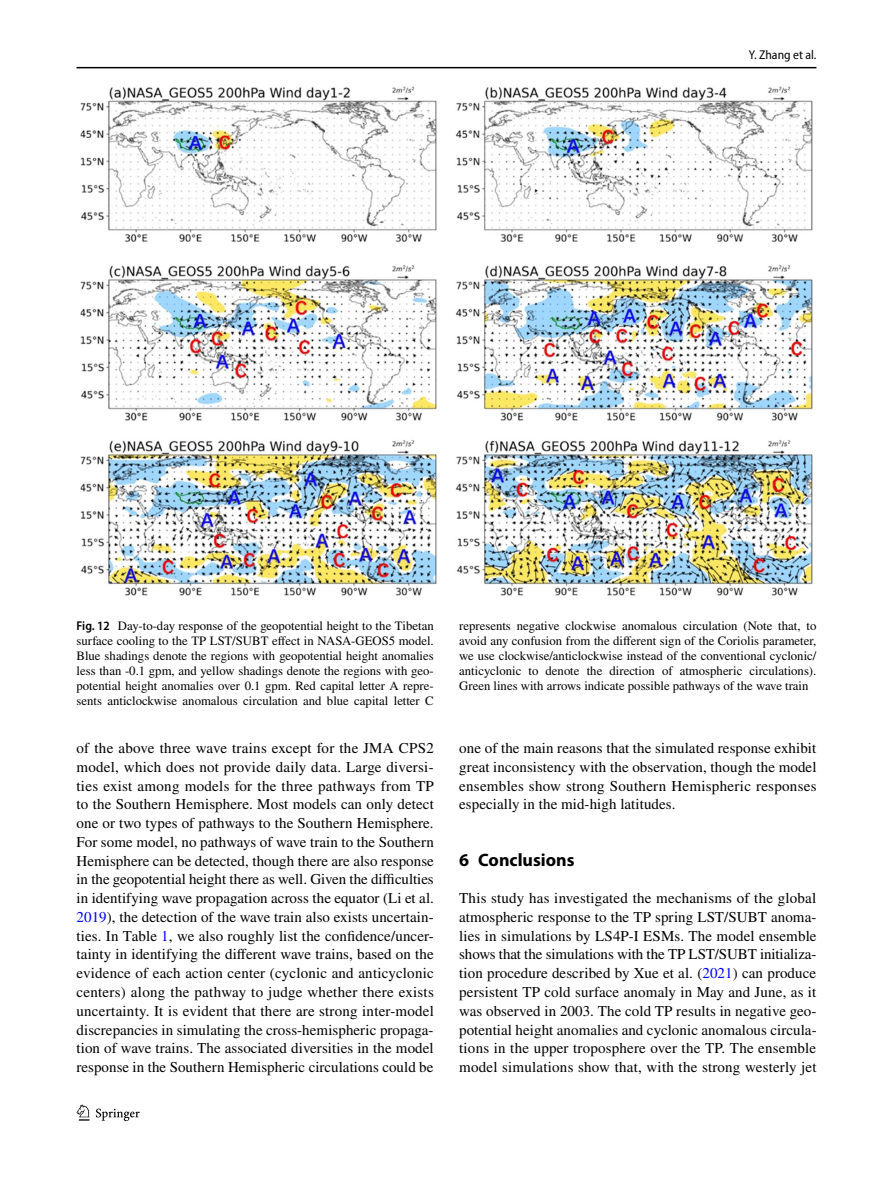
<style>
.page{position:relative;width:893px;height:1187px;background:#fff}
.page>*{position:absolute;margin:0;border:0;box-sizing:border-box;transform-origin:0 0}
.t1{font:700 18px "Myriad Pro";color:#000}
.t2{font:15px/18.8px "STIX";letter-spacing:.005em;color:#000;text-align:justify}
.t3{font:12.75px/15px "STIX";color:#000;text-align:justify}
.t4{font:semi-condensed 12.75px "Myriad Pro";color:#000}
.s1{font-family:"Myriad Pro";font-weight:600;font-stretch:semi-condensed}
.s2{color:#00f}
</style>
<div class="page">
<hr style="left:77px;top:67px;width:739px;height:1px;background:#000">
<svg style="left:77px;top:1104px;width:12px;height:16px"></svg>
<svg style="left:96px;top:1108px;width:44px;height:12px"></svg>
<img style="left:81px;top:87px;width:731px;height:508px">
<p class="t4" style="left:749px;top:48px;width:69px">Y. Zhang et al.</p>
<p class="t3" style="left:77px;top:619px;width:359px"><span class="s1">Fig. 12</span> Day-to-day response of the geopotential height to the Tibetan surface cooling to the TP LST/SUBT effect in NASA-GEOS5 model.<br>Blue shadings denote the regions with geopotential height anomalies less than -0.1 gpm, and yellow shadings denote the regions with geo&shy;potential height anomalies over 0.1 gpm. Red capital letter A repre&shy;sents anticlockwise anomalous circulation and blue capital letter C</p>
<p class="t3" style="left:459px;top:619px;width:359px">represents negative clockwise anomalous circulation (Note that, to avoid any confusion from the different sign of the Coriolis parameter, we use clockwise/anticlockwise instead of the conventional cyclonic/ anticyclonic to denote the direction of atmospheric circulations).<br>Green lines with arrows indicate possible pathways of the wave train</p>
<p class="t2" style="left:77px;top:739px;width:359px">of the above three wave trains except for the JMA CPS2 model, which does not provide daily data. Large diversi&shy;ties exist among models for the three pathways from TP to the Southern Hemisphere. Most models can only detect one or two types of pathways to the Southern Hemisphere.<br>For some model, no pathways of wave train to the Southern Hemisphere can be detected, though there are also response in the geopotential height there as well. Given the difficulties in identifying wave propagation across the equator (Li et al.<br><span class="s2">2019</span>), the detection of the wave train also exists uncertain&shy;ties. In Table <span class="s2">1</span>, we also roughly list the confidence/uncer&shy;tainty in identifying the different wave trains, based on the evidence of each action center (cyclonic and anticyclonic centers) along the pathway to judge whether there exists uncertainty. It is evident that there are strong inter-model discrepancies in simulating the cross-hemispheric propaga&shy;tion of wave trains. The associated diversities in the model response in the Southern Hemispheric circulations could be</p>
<p class="t2" style="left:459px;top:739px;width:359px">one of the main reasons that the simulated response exhibit great inconsistency with the observation, though the model ensembles show strong Southern Hemispheric responses especially in the mid-high latitudes.</p>
<p class="t1" style="left:459px;top:847px;width:117px">6 Conclusions</p>
<p class="t2" style="left:459px;top:889px;width:359px">This study has investigated the mechanisms of the global atmospheric response to the TP spring LST/SUBT anoma&shy;lies in simulations by LS4P-I ESMs. The model ensemble shows that the simulations with the TP LST/SUBT initializa&shy;tion procedure described by Xue et al. (<span class="s2">2021</span>) can produce persistent TP cold surface anomaly in May and June, as it was observed in 2003. The cold TP results in negative geo&shy;potential height anomalies and cyclonic anomalous circula&shy;tions in the upper troposphere over the TP. The ensemble model simulations show that, with the strong westerly jet</p>
</div>
